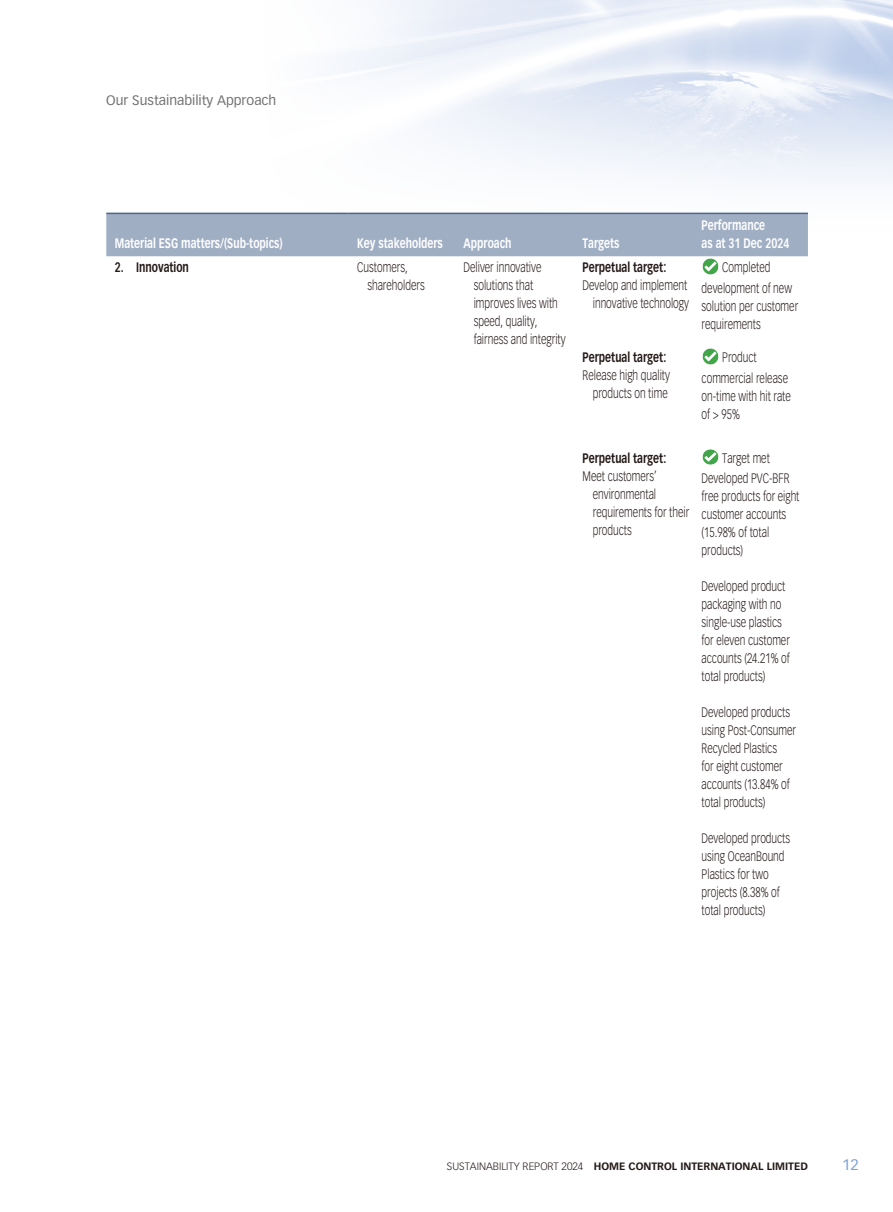
<style>
.page{position:relative;width:893px;height:1212px;background:#fff}
.page>*{position:absolute;margin:0;border:0;box-sizing:border-box;transform-origin:0 0}
.t1{font:15px "Vectora LT Std";color:#7ba3d6}
.t2{font:300 13.5px/18px "Vectora LT Std";color:#231916;scale:.75 1}
.t3{font:700 13.5px/18px "Vectora LT Std";color:#fff;scale:.75 1}
.t4{font:700 13.5px "Vectora LT Std";color:#231916;scale:.75 1}
.t5{font:13.5px "Vectora LT Std";color:#727272}
.t6{font:700 10.5px "Vectora LT Std";color:#231916}
.t7{font:300 10.5px "Vectora LT Std";color:#231916}
</style>
<div class="page">
<div style="left:106px;top:214px;width:702px;height:42px;background:#a0aec4"></div>
<hr style="left:106px;top:213px;width:115px;height:1px;background:#4b6689">
<hr style="left:221px;top:213px;width:128px;height:1px;background:#4b6689">
<hr style="left:349px;top:213px;width:106px;height:1px;background:#4b6689">
<hr style="left:455px;top:213px;width:119px;height:1px;background:#4b6689">
<hr style="left:574px;top:213px;width:119px;height:1px;background:#4b6689">
<hr style="left:693px;top:213px;width:115px;height:1px;background:#4b6689">
<img style="left:702px;top:258px;width:17px;height:16px">
<img style="left:702px;top:348px;width:17px;height:16px">
<img style="left:702px;top:449px;width:17px;height:16px">
<p class="t5" style="left:106px;top:92px;width:172px">Our Sustainability Approach</p>
<p class="t3" style="left:115px;top:234px;width:225px">Material ESG matters (/ Sub-topics)</p>
<p class="t3" style="left:357px;top:234px;width:116px">Key stakeholders</p>
<p class="t3" style="left:463px;top:234px;width:66px">Approach</p>
<p class="t3" style="left:583px;top:234px;width:51px">Targets</p>
<p class="t3" style="left:702px;top:216px;width:118px">Performance<br>as at 31 Dec 2024</p>
<p class="t4" style="left:115px;top:259px;width:13px">2.</p>
<p class="t4" style="left:136px;top:259px;width:72px">Innovation</p>
<p class="t2" style="left:357px;top:259px;width:69px">Customers,</p>
<p class="t2" style="left:367px;top:277px;width:78px">shareholders</p>
<p class="t2" style="left:474px;top:259px;width:124px;text-indent:-10px">Deliver innovative solutions that improves lives with speed, quality, fairness and integrity</p>
<p class="t4" style="left:583px;top:259px;width:113px">Perpetual target:</p>
<p class="t2" style="left:583px;top:277px;width:143px;text-align:right">Develop and implement innovative technology</p>
<p class="t2" style="left:702px;top:257px;width:122px;line-height:20.2px;text-align:center">Completed development of new</p>
<p class="t2" style="left:702px;top:297px;width:130px">solution per customer requirements</p>
<p class="t4" style="left:583px;top:349px;width:113px">Perpetual target:</p>
<p class="t2" style="left:583px;top:367px;width:118px;text-align:center">Release high quality products on time</p>
<p class="t2" style="left:702px;top:347px;width:117px;line-height:20.2px;text-indent:21px">Product commercial release</p>
<p class="t2" style="left:702px;top:387px;width:121px">on-time with hit rate of &lt; 95%</p>
<p class="t4" style="left:583px;top:450px;width:113px">Perpetual target:</p>
<p class="t2" style="left:593px;top:467px;width:130px;text-indent:-10px">Meet customers‘ environmental requirements for their products</p>
<p class="t2" style="left:702px;top:448px;width:119px;line-height:20.2px;text-align:center">Target met<br>Developed PVC-BFR</p>
<p class="t2" style="left:702px;top:488px;width:132px">free products for eight customer accounts (15.98% of total products(</p>
<p class="t2" style="left:702px;top:578px;width:119px">Developed product packaging with no single-use plastics for eleven customer accounts (24.21% of total products(</p>
<p class="t2" style="left:702px;top:704px;width:127px">Developed products using Post-Consumer<br>Recycled Plastics<br>for eight customer accounts (13.84% of total products(</p>
<p class="t2" style="left:702px;top:830px;width:120px">Developed products using OceanBound<br>Plastics for two projects (8.38% of total products(</p>
<p class="t7" style="left:447px;top:1160px;width:138px">SUSTAINABILITY REPORT 2024</p>
<p class="t6" style="left:594px;top:1159px;width:216px">HOME CONTROL INTERNATIONAL LIMITED</p>
<p class="t1" style="left:842px;top:1156px;width:18px">12</p>
</div>
